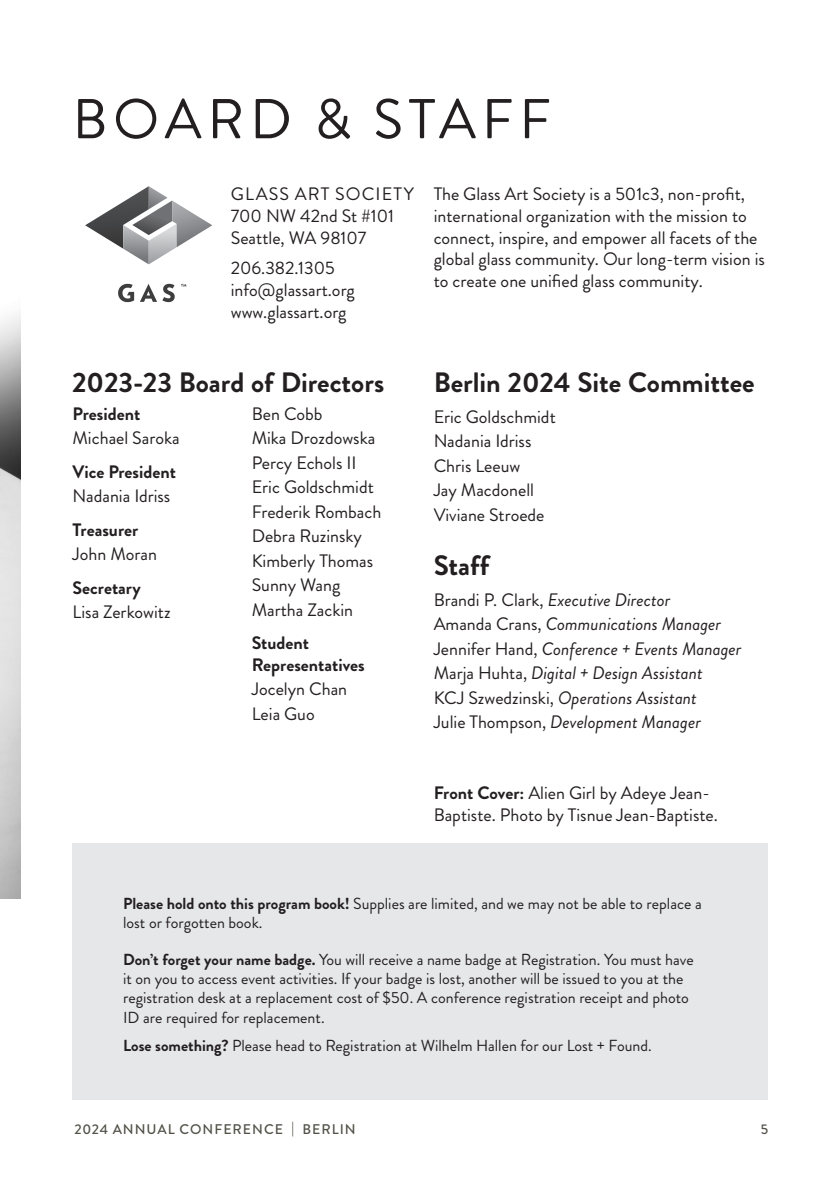
<style>
.page{position:relative;width:840px;height:1191px;background:#fff}
.page>*{position:absolute;margin:0;border:0;box-sizing:border-box;transform-origin:0 0}
.t1{font:56px "Brandon Grotesque";letter-spacing:.1em;color:#231f20}
.t2{font:700 28px "Brandon Grotesque";color:#231f20}
.t3{font:18px/24.4px "Brandon Grotesque";color:#231f20}
.t4{font:italic 18px/24.4px "Brandon Grotesque";color:#231f20}
.t5{font:700 18px/21.6px "Brandon Grotesque";color:#231f20}
.t6{font:16px/19.2px "Brandon Grotesque";color:#231f20}
.t7{font:500 14px "Brandon Grotesque";letter-spacing:.07em;color:#535249}
.s1{font-style:normal}
.s2{font-weight:700}
</style>
<div class="page">
<div style="left:73px;top:844px;width:694px;height:256px;background:#e6e7e9"></div>
<svg style="left:118px;top:284px;width:16px;height:18px"></svg>
<svg style="left:140px;top:284px;width:35px;height:18px"></svg>
<svg style="left:181px;top:284px;width:5px;height:3px"></svg>
<svg style="left:85px;top:186px;width:127px;height:78px"></svg>
<img style="left:0;top:314px;width:20px;height:584px">
<h1 class="t1" style="left:72px;top:80px;width:480px">BOARD &amp; STAFF</h1>
<p class="t3" style="left:231px;top:184px;width:185px;line-height:21.6px">GLASS ART SOCIETY<br>700 NW 42nd St #101<br>Seattle, WA 98107</p>
<p class="t3" style="left:231px;top:257px;width:125px;line-height:21.6px">206.382.1305 info@glassart.org www.glassart.org</p>
<p class="t3" style="left:433px;top:184px;width:332px;line-height:21.6px">The Glass Art Society is a 501c3, non-profit, international organization with the mission to connect, inspire, and empower all facets of the global glass community. Our long-term vision is to create one unified glass community.</p>
<h2 class="t2" style="left:72px;top:363px;width:313px">2023-23 Board of Directors</h2>
<p class="t5" style="left:73px;top:403px;width:69px">President</p>
<p class="t3" style="left:73px;top:426px;width:108px">Michael Saroka</p>
<p class="t5" style="left:73px;top:461px;width:105px">Vice President</p>
<p class="t3" style="left:73px;top:484px;width:99px">Nadania Idriss</p>
<p class="t5" style="left:73px;top:519px;width:67px">Treasurer</p>
<p class="t3" style="left:73px;top:542px;width:86px">John Moran</p>
<p class="t5" style="left:73px;top:577px;width:70px">Secretary</p>
<p class="t3" style="left:73px;top:600px;width:99px">Lisa Zerkowitz</p>
<p class="t3" style="left:252px;top:402px;width:131px">Ben Cobb<br>Mika Drozdowska<br>Percy Echols II<br>Eric Goldschmidt<br>Frederik Rombach<br>Debra Ruzinsky<br>Kimberly Thomas<br>Sunny Wang<br>Martha Zackin</p>
<p class="t5" style="left:252px;top:632px;width:114px">Student<br>Representatives</p>
<p class="t3" style="left:252px;top:677px;width:97px">Jocelyn Chan<br>Leia Guo</p>
<h2 class="t2" style="left:433px;top:363px;width:322px">Berlin 2024 Site Committee</h2>
<p class="t3" style="left:433px;top:405px;width:124px">Eric Goldschmidt<br>Nadania Idriss<br>Chris Leeuw<br>Jay Macdonell<br>Viviane Stroede</p>
<h2 class="t2" style="left:433px;top:546px;width:57px">Staff</h2>
<p class="t4" style="left:433px;top:588px;width:309px"><span class="s1">Brandi P. Clark,</span> Executive Director<br><span class="s1">Amanda Crans,</span> Communications Manager <span class="s1">Jennifer Hand,</span> Conference + Events Manager <span class="s1">Marja Huhta,</span> Digital + Design Assistant<br><span class="s1">KCJ Szwedzinski,</span> Operations Assistant<br><span class="s1">Julie Thompson,</span> Development Manager</p>
<p class="t3" style="left:433px;top:782px;width:285px;line-height:21.6px"><span class="s2">Front Cover:</span> Alien Girl by Adeye Jean-<br>Baptiste. Photo by Tisnue Jean-Baptiste.</p>
<p class="t6" style="left:123px;top:893px;width:579px"><span class="s2">Please hold onto this program book!</span> Supplies are limited, and we may not be able to replace a lost or forgotten book.</p>
<p class="t6" style="left:123px;top:950px;width:571px"><span class="s2">Don’t forget your name badge.</span> You will receive a name badge at Registration. You must have it on you to access event activities. If your badge is lost, another will be issued to you at the registration desk at a replacement cost of $50. A conference registration receipt and photo ID are required for replacement.</p>
<p class="t6" style="left:123px;top:1036px;width:530px"><span class="s2">Lose something?</span> Please head to Registration at Wilhelm Hallen for our Lost + Found.</p>
<p class="t7" style="left:74px;top:1119px;width:282px">2024 ANNUAL CONFERENCE | BERLIN</p>
<p class="t7" style="left:760px;top:1119px;width:9px">5</p>
</div>
